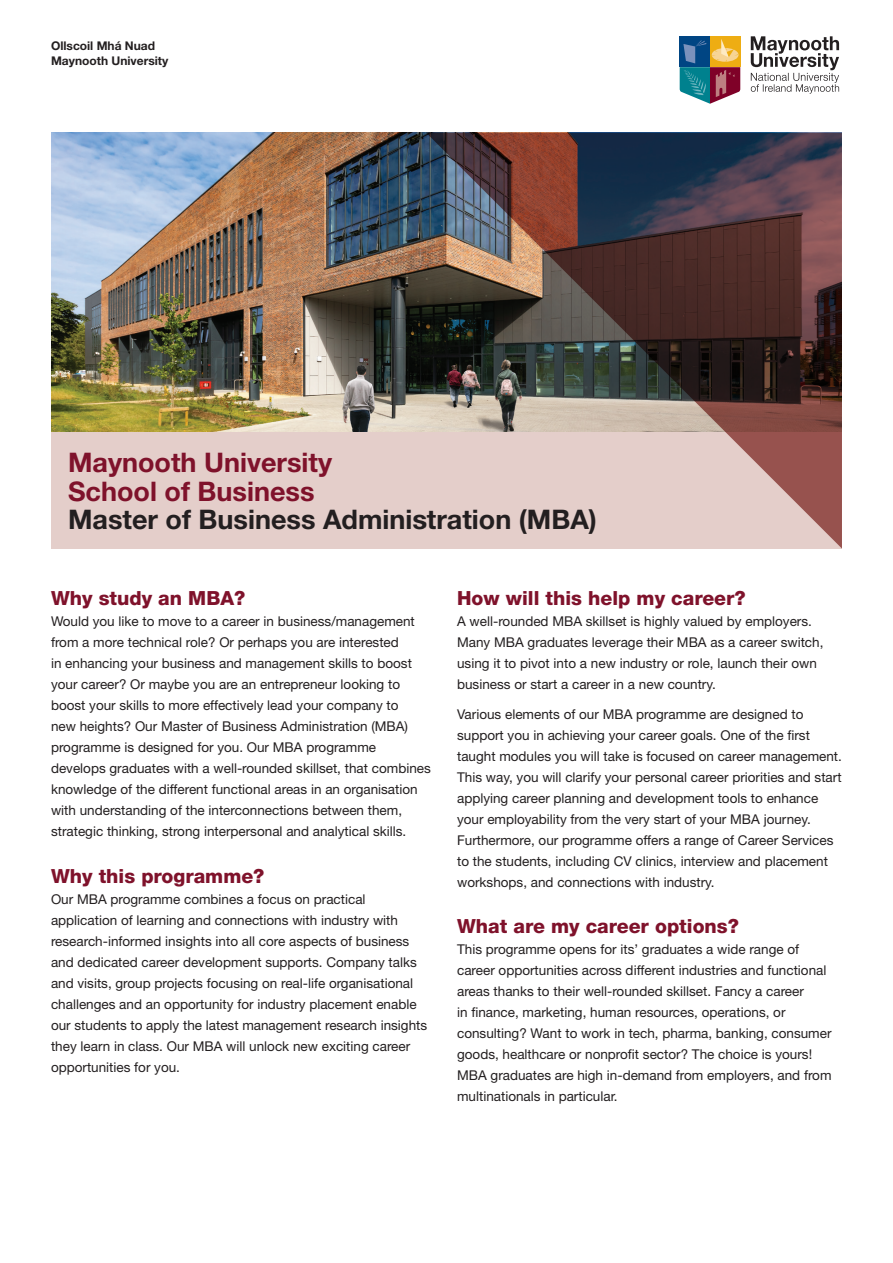
<style>
.page{position:relative;width:893px;height:1263px;background:#fff}
.page>*{position:absolute;margin:0;border:0;box-sizing:border-box;transform-origin:0 0}
.t1{font:700 27px/28.5px "Helvetica Neue LT Std";color:#231f20}
.t2{font:800 19.5px "Helvetica Neue LT Std";color:#7f122b}
._1_Body{font:13.5px/21px "Helvetica Neue LT Std";color:#231f20}
.t3{font:700 12px "Helvetica Neue LT Std";color:#231f20}
.s1{color:#7f122b}
</style>
<div class="page">
<img style="left:51px;top:133px;width:375px;height:299px">
<div style="left:680px;top:36px;width:30px;height:31px;background:#004583"></div>
<div style="left:710px;top:36px;width:30px;height:31px;background:#eead13"></div>
<svg style="left:680px;top:39px;width:60px;height:65px"></svg>
<svg style="left:751px;top:36px;width:88px;height:58px"></svg>
<div style="left:51px;top:432px;width:791px;height:117px;background:#e4ceca"></div>
<img style="left:426px;top:133px;width:416px;height:416px">
<p class="t3" style="left:51px;top:38px;width:106px">Ollscoil Mhá Nuad</p>
<p class="t3" style="left:51px;top:53px;width:119px">Maynooth University</p>
<p class="t1" style="left:68px;top:448px;width:530px"><span class="s1">Maynooth University<br>School of Business<br></span>Master of Business Administration (MBA)</p>
<p class="t2" style="left:51px;top:586px;width:196px">Why study an MBA?</p>
<p class="_1_Body" style="left:51px;top:610px;width:381px">Would you like to move to a career in business/management from a more technical role? Or perhaps you are interested<br>in enhancing your business and management skills to boost your career? Or maybe you are an entrepreneur looking to boost your skills to more effectively lead your company to<br>new heights? Our Master of Business Administration (MBA) programme is designed for you. Our MBA programme develops graduates with a well-rounded skillset, that combines knowledge of the different functional areas in an organisation with understanding of the interconnections between them, strategic thinking, strong interpersonal and analytical skills.</p>
<p class="t2" style="left:51px;top:864px;width:215px">Why this programme?</p>
<p class="_1_Body" style="left:51px;top:888px;width:378px">Our MBA programme combines a focus on practical application of learning and connections with industry with research-informed insights into all core aspects of business and dedicated career development supports. Company talks and visits, group projects focusing on real-life organisational challenges and an opportunity for industry placement enable our students to apply the latest management research insights they learn in class. Our MBA will unlock new exciting career opportunities for you.</p>
<p class="t2" style="left:457px;top:586px;width:290px">How will this help my career?</p>
<p class="_1_Body" style="left:457px;top:610px;width:368px">A well-rounded MBA skillset is highly valued by employers.<br>Many MBA graduates leverage their MBA as a career switch, using it to pivot into a new industry or role, launch their own business or start a career in a new country.</p>
<p class="_1_Body" style="left:457px;top:703px;width:386px">Various elements of our MBA programme are designed to support you in achieving your career goals. One of the first taught modules you will take is focused on career management.<br>This way, you will clarify your personal career priorities and start applying career planning and development tools to enhance your employability from the very start of your MBA journey.<br>Furthermore, our programme offers a range of Career Services to the students, including CV clinics, interview and placement workshops, and connections with industry.</p>
<p class="t2" style="left:457px;top:914px;width:283px">What are my career options?</p>
<p class="_1_Body" style="left:457px;top:938px;width:376px">This programme opens for its’ graduates a wide range of career opportunities across different industries and functional areas thanks to their well-rounded skillset. Fancy a career<br>in finance, marketing, human resources, operations, or consulting? Want to work in tech, pharma, banking, consumer goods, healthcare or nonprofit sector? The choice is yours!<br>MBA graduates are high in-demand from employers, and from multinationals in particular.</p>
</div>
